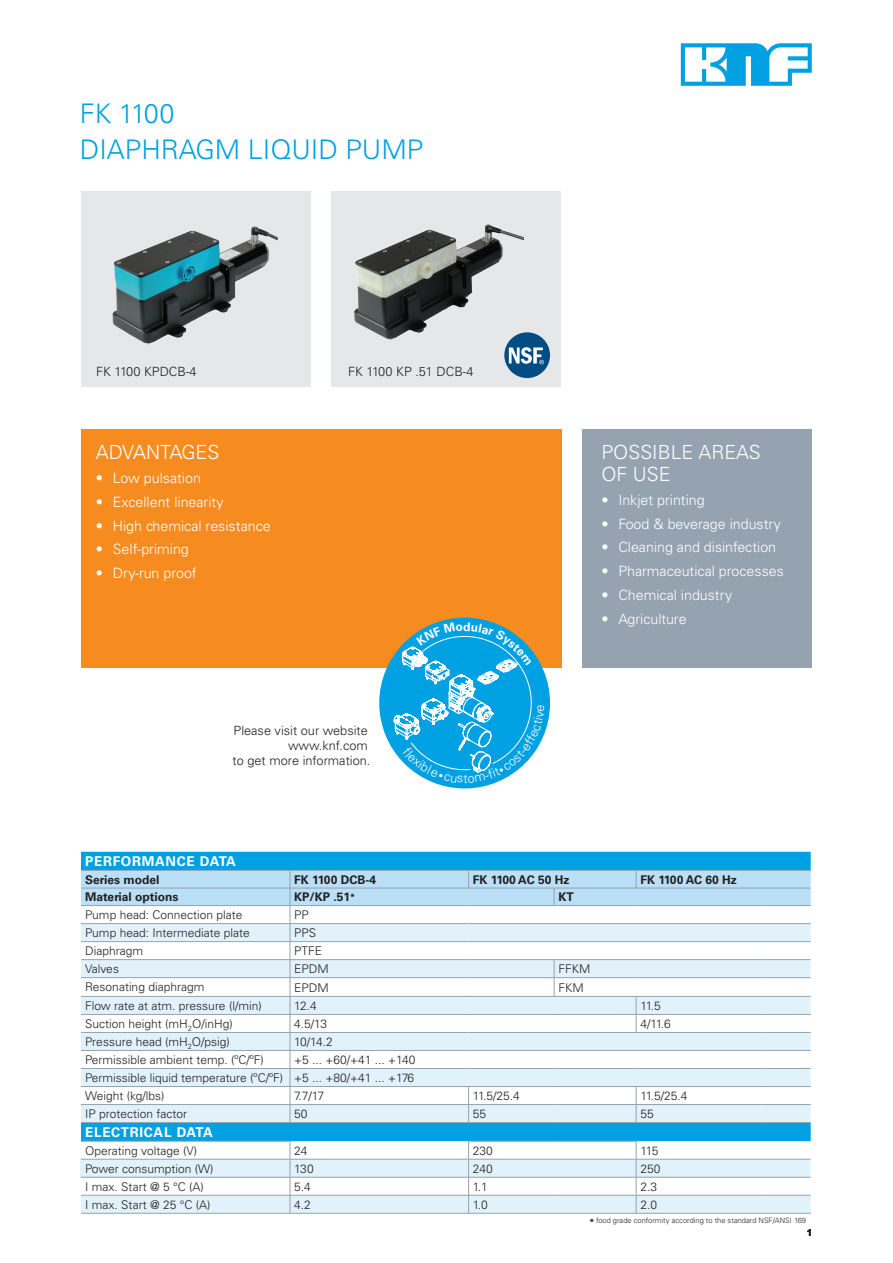
<style>
.page{position:relative;width:893px;height:1263px;background:#fff}
.page>*{position:absolute;margin:0;border:0;box-sizing:border-box;transform-origin:0 0}
.t1{font:300 27px/36px "Univers";color:#00a1e3}
.t2{font:300 19.5px/21.8px "Univers";color:#fff}
.t3{font:300 14.25px "Univers";color:#fff}
.t4{font:700 13.5px "Univers";letter-spacing:.05em;color:#fff}
.t5{font:300 12.75px/15px "Univers";color:#231f20;text-align:right}
.t6{font:300 12.75px "Univers LT Std";color:#fff}
.t7{font:300 12px/18px "Univers";color:#231f20;text-align:justify}
.t8{font:700 12px "Univers";color:#231f20}
.t9{font:700 9.75px "Arial";color:#231f20}
.t10{font:300 7.5px "Univers";color:#231f20}
.s1{font-size:9px}
.s2{font-weight:700;font-size:9px}
</style>
<div class="page">
<div style="left:81px;top:191px;width:229px;height:196px;background:#e6e7e9"></div>
<div style="left:81px;top:429px;width:480px;height:239px;background:#f68b1f"></div>
<svg style="left:681px;top:43px;width:131px;height:43px"></svg>
<div style="left:583px;top:429px;width:229px;height:239px;background:#95a2b0"></div>
<div style="left:332px;top:191px;width:229px;height:196px;background:#e6e7e9"></div>
<img style="left:354px;top:224px;width:169px;height:121px">
<img style="left:112px;top:226px;width:167px;height:119px">
<div style="left:379px;top:618px;width:171px;height:170px;background:#00a1e3;border-radius:50%"></div>
<div style="left:81px;top:852px;width:730px;height:18px;background:#00a1e3"></div>
<svg style="left:81px;top:1123px;width:730px;height:90px;fill:#00a1e3"></svg>
<div style="left:81px;top:1159px;width:209px;height:18px;background:#e1f2fb"></div>
<hr style="left:81px;top:1159px;width:209px;height:1px;background:#95a2b0">
<hr style="left:81px;top:1177px;width:209px;height:1px;background:#95a2b0">
<hr style="left:81px;top:1141px;width:209px;height:1px;background:#95a2b0">
<hr style="left:81px;top:1122px;width:209px;height:1px;background:#95a2b0">
<hr style="left:81px;top:1195px;width:209px;height:1px;background:#95a2b0">
<hr style="left:81px;top:1213px;width:209px;height:1px;background:#95a2b0">
<hr style="left:469px;top:1213px;width:85px;height:1px;background:#95a2b0">
<hr style="left:554px;top:1213px;width:82px;height:1px;background:#95a2b0">
<hr style="left:469px;top:1122px;width:85px;height:1px;background:#95a2b0">
<hr style="left:554px;top:1122px;width:82px;height:1px;background:#95a2b0">
<hr style="left:290px;top:1122px;width:179px;height:1px;background:#95a2b0">
<hr style="left:290px;top:1213px;width:179px;height:1px;background:#95a2b0">
<hr style="left:636px;top:1122px;width:125px;height:1px;background:#95a2b0">
<hr style="left:761px;top:1122px;width:50px;height:1px;background:#95a2b0">
<svg style="left:290px;top:1141px;width:521px;height:72px"></svg>
<hr style="left:761px;top:1195px;width:50px;height:1px;background:#95a2b0">
<hr style="left:636px;top:1213px;width:125px;height:1px;background:#95a2b0">
<hr style="left:761px;top:1213px;width:50px;height:1px;background:#95a2b0">
<svg style="left:81px;top:870px;width:730px;height:252px"></svg>
<hr style="left:636px;top:977px;width:125px;height:1px;background:#95a2b0">
<hr style="left:761px;top:977px;width:50px;height:1px;background:#95a2b0">
<hr style="left:554px;top:996px;width:82px;height:1px;background:#95a2b0">
<hr style="left:636px;top:996px;width:125px;height:1px;background:#95a2b0">
<hr style="left:761px;top:996px;width:50px;height:1px;background:#95a2b0">
<div style="left:504px;top:332px;width:46px;height:46px;background:#014d83;border-radius:50%"></div>
<svg style="left:509px;top:347px;width:35px;height:17px"></svg>
<svg style="left:382px;top:622px;width:163px;height:161px"></svg>
<h1 class="t1" style="left:80px;top:96px;width:345px">FK 1100<br>DIAPHRAGM LIQUID PUMP</h1>
<p class="t5" style="left:96px;top:364px;width:102px">FK 1100 KPDCB-4</p>
<p class="t5" style="left:348px;top:364px;width:127px">FK 1100 KP .51 DCB-4</p>
<h2 class="t2" style="left:96px;top:441px;width:125px">ADVANTAGES</h2>
<p class="t3" style="left:96px;top:469px;width:107px">• Low pulsation</p>
<p class="t3" style="left:96px;top:493px;width:129px">• Excellent linearity</p>
<p class="t3" style="left:96px;top:517px;width:176px">• High chemical resistance</p>
<p class="t3" style="left:96px;top:541px;width:95px">• Self-priming</p>
<p class="t3" style="left:96px;top:564px;width:102px">• Dry-run proof</p>
<p class="t5" style="left:233px;top:722px;width:139px">Please visit our website www.knf.com<br>to get more information.</p>
<p class="t6" style="left:463px;top:770px;width:6px">t</p>
<h2 class="t2" style="left:601px;top:441px;width:161px">POSSIBLE AREAS<br>OF USE</h2>
<p class="t3" style="left:601px;top:491px;width:105px">• Inkjet printing</p>
<p class="t3" style="left:601px;top:515px;width:181px">• Food &amp; beverage industry</p>
<p class="t3" style="left:601px;top:539px;width:176px">• Cleaning and disinfection</p>
<p class="t3" style="left:601px;top:562px;width:184px">• Pharmaceutical processes</p>
<p class="t3" style="left:601px;top:586px;width:132px">• Chemical industry</p>
<p class="t3" style="left:601px;top:610px;width:87px">• Agriculture</p>
<p class="t4" style="left:85px;top:853px;width:152px">PERFORMANCE DATA</p>
<p class="t8" style="left:85px;top:872px;width:76px">Series model</p>
<p class="t8" style="left:294px;top:872px;width:83px">FK 1100 DCB-4</p>
<p class="t8" style="left:473px;top:872px;width:98px">FK 1100 AC 50 Hz</p>
<p class="t8" style="left:640px;top:872px;width:98px">FK 1100 AC 60 Hz</p>
<p class="t8" style="left:85px;top:890px;width:95px">Material options</p>
<p class="t8" style="left:294px;top:890px;width:63px">KP/KP .51<span class="s1">*</span></p>
<p class="t8" style="left:558px;top:890px;width:17px">KT</p>
<p class="t7" style="left:85px;top:906px;width:159px">Pump head: Connection plate</p>
<p class="t7" style="left:294px;top:906px;width:16px">PP</p>
<p class="t7" style="left:85px;top:924px;width:166px">Pump head: Intermediate plate</p>
<p class="t7" style="left:294px;top:924px;width:23px">PPS</p>
<p class="t7" style="left:85px;top:942px;width:60px">Diaphragm</p>
<p class="t7" style="left:294px;top:942px;width:30px">PTFE</p>
<p class="t7" style="left:85px;top:960px;width:35px">Valves</p>
<p class="t7" style="left:294px;top:960px;width:36px">EPDM</p>
<p class="t7" style="left:558px;top:960px;width:34px">FFKM</p>
<p class="t7" style="left:85px;top:978px;width:121px">Resonating diaphragm</p>
<p class="t7" style="left:294px;top:978px;width:36px">EPDM</p>
<p class="t7" style="left:558px;top:978px;width:27px">FKM</p>
<p class="t7" style="left:85px;top:997px;width:178px">Flow rate at atm. pressure (l/min)</p>
<p class="t7" style="left:294px;top:997px;width:24px">12.4</p>
<p class="t7" style="left:640px;top:997px;width:22px">11.5</p>
<p class="t7" style="left:85px;top:1015px;width:149px">Suction height (mH<sub>2</sub>O/inHg)</p>
<p class="t7" style="left:294px;top:1015px;width:34px">4.5/13</p>
<p class="t7" style="left:640px;top:1015px;width:32px">4/11.6</p>
<p class="t7" style="left:85px;top:1033px;width:146px">Pressure head (mH<sub>2</sub>O/psig)</p>
<p class="t7" style="left:294px;top:1033px;width:40px">10/14.2</p>
<p class="t7" style="left:85px;top:1051px;width:180px">Permissible ambient temp. (ºC/ºF)</p>
<p class="t7" style="left:85px;top:1051px;width:332px;text-indent:209px">+5 ... +60/+41 ... +140<br>Permissible liquid temperature (ºC/ºF) +5 ... +80/+41 ... +176<br>Weight (kg/lbs)</p>
<p class="t7" style="left:294px;top:1087px;width:31px">7.7/17</p>
<p class="t7" style="left:473px;top:1087px;width:48px">11.5/25.4</p>
<p class="t7" style="left:640px;top:1087px;width:48px">11.5/25.4</p>
<p class="t7" style="left:85px;top:1105px;width:103px">IP protection factor</p>
<p class="t7" style="left:294px;top:1105px;width:15px">50</p>
<p class="t7" style="left:473px;top:1105px;width:15px">55</p>
<p class="t7" style="left:640px;top:1105px;width:15px">55</p>
<p class="t4" style="left:85px;top:1124px;width:129px">ELECTRICAL DATA</p>
<p class="t7" style="left:85px;top:1142px;width:114px">Operating voltage (V)</p>
<p class="t7" style="left:294px;top:1142px;width:15px">24</p>
<p class="t7" style="left:473px;top:1142px;width:22px">230</p>
<p class="t7" style="left:640px;top:1142px;width:20px">115</p>
<p class="t7" style="left:85px;top:1160px;width:130px">Power consumption (W)</p>
<p class="t7" style="left:294px;top:1160px;width:21px">130</p>
<p class="t7" style="left:473px;top:1160px;width:22px">240</p>
<p class="t7" style="left:640px;top:1160px;width:22px">250</p>
<p class="t7" style="left:85px;top:1178px;width:120px">I max. Start @ 5 °C (A)</p>
<p class="t7" style="left:294px;top:1178px;width:18px">5.4</p>
<p class="t7" style="left:473px;top:1178px;width:16px">1.1</p>
<p class="t7" style="left:640px;top:1178px;width:18px">2.3</p>
<p class="t7" style="left:85px;top:1196px;width:127px">I max. Start @ 25 °C (A)</p>
<p class="t7" style="left:294px;top:1196px;width:18px">4.2</p>
<p class="t7" style="left:473px;top:1196px;width:16px">1.0</p>
<p class="t7" style="left:640px;top:1196px;width:18px">2.0</p>
<p class="t10" style="left:590px;top:1216px;width:218px"><span class="s2">*</span> food grade conformity according to the standard NSF/ANSI 169</p>
<p class="t9" style="left:807px;top:1226px;width:7px">1</p>
</div>
